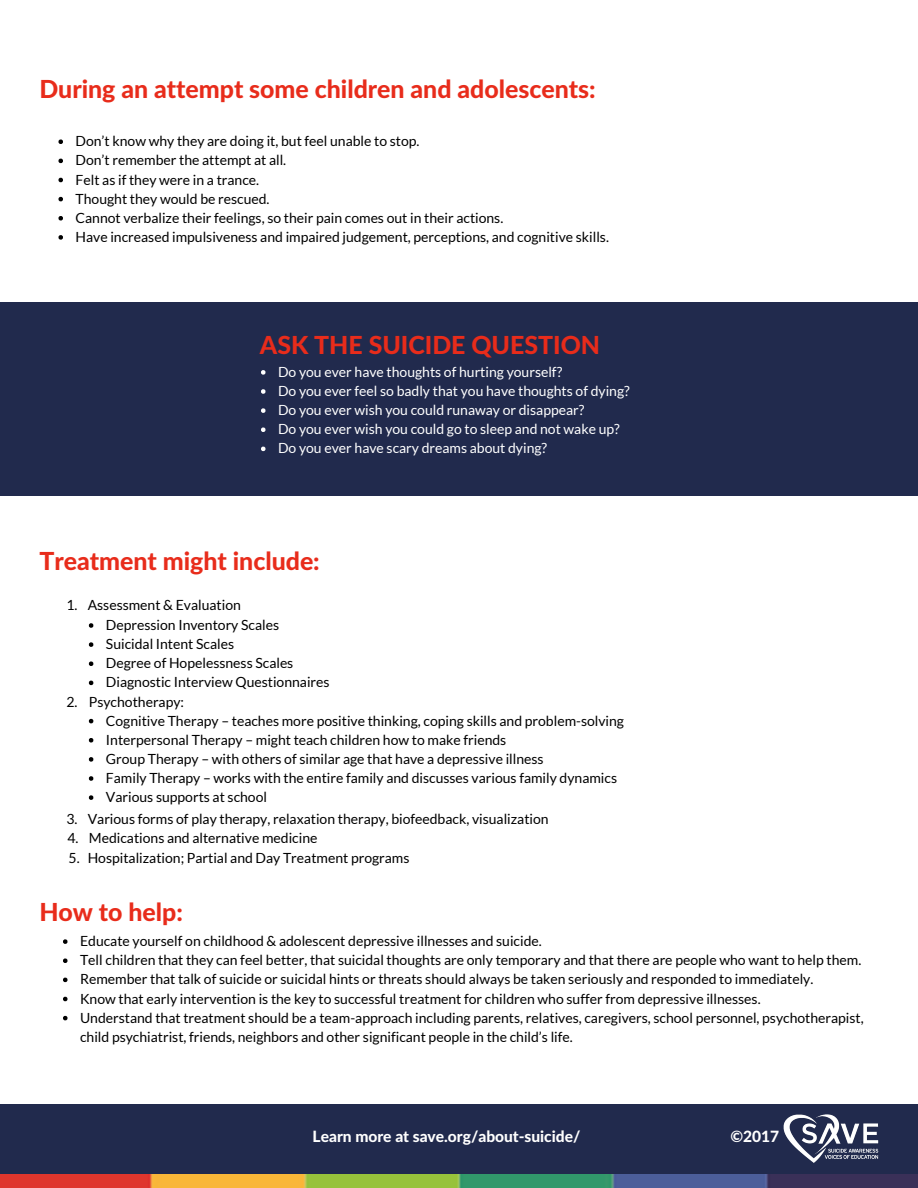
<style>
.page{position:relative;width:918px;height:1188px;background:#fff}
.page>*{position:absolute;margin:0;border:0;box-sizing:border-box;transform-origin:0 0}
.t1{font:800 24.9px "Lato";color:#e82c1b}
.t2{font:800 15.6px "Lato";color:#fff}
.t3{font:13.95px/19.2px "Lato";color:#000}
.t4{font:13.95px/19.2px "Lato";color:#fff}
</style>
<div class="page">
<div style="left:0;top:1104px;width:918px;height:84px;background:#212a4d"></div>
<img style="left:0;top:1174px;width:918px;height:14px">
<svg style="left:58px;top:140px;width:5px;height:4px"></svg>
<svg style="left:58px;top:159px;width:5px;height:4px"></svg>
<svg style="left:58px;top:178px;width:5px;height:4px"></svg>
<svg style="left:58px;top:197px;width:5px;height:4px"></svg>
<svg style="left:58px;top:216px;width:5px;height:4px"></svg>
<svg style="left:58px;top:235px;width:5px;height:5px"></svg>
<div style="left:0;top:302px;width:918px;height:193px;background:#212a4d"></div>
<svg style="left:261px;top:370px;width:4px;height:5px"></svg>
<svg style="left:261px;top:389px;width:4px;height:5px"></svg>
<svg style="left:261px;top:408px;width:4px;height:5px"></svg>
<svg style="left:261px;top:428px;width:4px;height:4px"></svg>
<svg style="left:261px;top:447px;width:4px;height:4px"></svg>
<svg style="left:89px;top:719px;width:4px;height:4px"></svg>
<svg style="left:89px;top:738px;width:4px;height:4px"></svg>
<svg style="left:89px;top:757px;width:4px;height:5px"></svg>
<svg style="left:89px;top:776px;width:4px;height:5px"></svg>
<svg style="left:89px;top:795px;width:4px;height:5px"></svg>
<svg style="left:63px;top:939px;width:4px;height:5px"></svg>
<svg style="left:63px;top:958px;width:4px;height:5px"></svg>
<svg style="left:63px;top:978px;width:4px;height:4px"></svg>
<svg style="left:63px;top:997px;width:4px;height:4px"></svg>
<svg style="left:63px;top:1016px;width:4px;height:4px"></svg>
<svg style="left:89px;top:623px;width:4px;height:5px"></svg>
<svg style="left:89px;top:642px;width:4px;height:5px"></svg>
<svg style="left:89px;top:662px;width:4px;height:4px"></svg>
<svg style="left:89px;top:681px;width:4px;height:4px"></svg>
<img style="left:783px;top:1114px;width:96px;height:49px">
<h1 class="t1" style="left:39px;top:73px;width:558px">During an attempt some children and adolescents:</h1>
<p class="t3" style="left:76px;top:132px;width:535px">Don’t know why they are doing it, but feel unable to stop.<br>Don’t remember the attempt at all.<br>Felt as if they were in a trance.<br>Thought they would be rescued.<br>Cannot verbalize their feelings, so their pain comes out in their actions.<br>Have increased impulsiveness and impaired judgement, perceptions, and cognitive skills.</p>
<h1 class="t1" style="left:260px;top:330px;width:342px">ASK THE SUICIDE QUESTION</h1>
<p class="t4" style="left:278px;top:362px;width:353px">Do you ever have thoughts of hurting yourself?<br>Do you ever feel so badly that you have thoughts of dying?<br>Do you ever wish you could runaway or disappear?<br>Do you ever wish you could go to sleep and not wake up?<br>Do you ever have scary dreams about dying?</p>
<h1 class="t1" style="left:39px;top:546px;width:282px">Treatment might include:</h1>
<p class="t3" style="left:66px;top:595px;width:176px">1. Assessment &amp; Evaluation</p>
<p class="t3" style="left:106px;top:615px;width:225px">Depression Inventory Scales<br>Suicidal Intent Scales<br>Degree of Hopelessness Scales<br>Diagnostic Interview Questionnaires</p>
<p class="t3" style="left:106px;top:692px;width:520px;text-indent:-40px">2. Psychotherapy:<br>Cognitive Therapy – teaches more positive thinking, coping skills and problem-solving Interpersonal Therapy – might teach children how to make friends<br>Group Therapy – with others of similar age that have a depressive illness<br>Family Therapy – works with the entire family and discusses various family dynamics Various supports at school</p>
<p class="t3" style="left:66px;top:809px;width:484px">3. Various forms of play therapy, relaxation therapy, biofeedback, visualization</p>
<p class="t3" style="left:67px;top:828px;width:251px">4. Medications and alternative medicine</p>
<p class="t3" style="left:69px;top:848px;width:342px">5. Hospitalization; Partial and Day Treatment programs</p>
<h1 class="t1" style="left:39px;top:897px;width:145px">How to help:</h1>
<p class="t3" style="left:80px;top:931px;width:785px">Educate yourself on childhood &amp; adolescent depressive illnesses and suicide.<br>Tell children that they can feel better, that suicidal thoughts are only temporary and that there are people who want to help them.<br>Remember that talk of suicide or suicidal hints or threats should always be taken seriously and responded to immediately.<br>Know that early intervention is the key to successful treatment for children who suffer from depressive illnesses.<br>Understand that treatment should be a team-approach including parents, relatives, caregivers, school personnel, psychotherapist, child psychiatrist, friends, neighbors and other significant people in the child’s life.</p>
<p class="t2" style="left:313px;top:1126px;width:269px">Learn more at save.org/about-suicide/</p>
<p class="t2" style="left:730px;top:1126px;width:50px">©2017</p>
</div>
